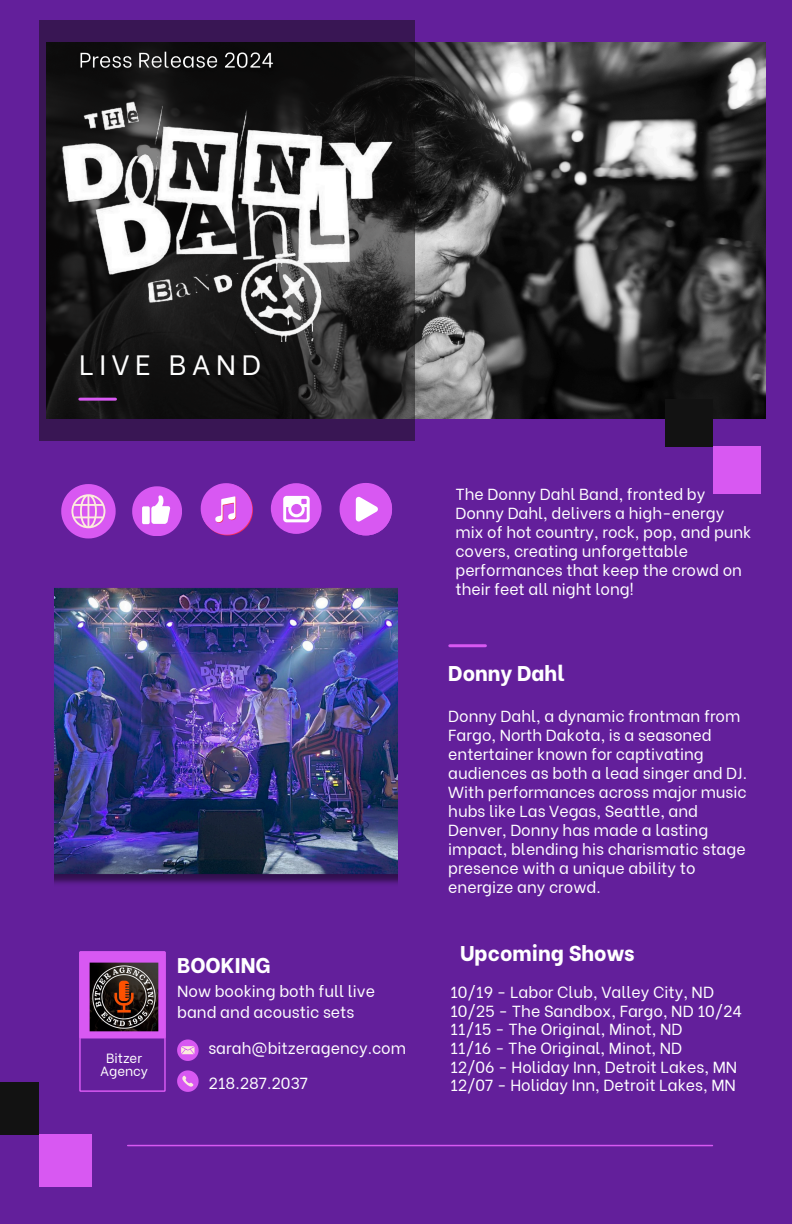
<style>
.page{position:relative;width:792px;height:1224px;background:#631f9b}
.page>*{position:absolute;margin:0;border:0;box-sizing:border-box;transform-origin:0 0}
.t1{font:28px "Be Vietnam";letter-spacing:.2em;color:#fff}
.t2{font:800 21.2px "Be Vietnam";color:#fff}
.t3{font:16px/19px "Be Vietnam";color:#fff}
.t4{font:13.4px/13px "Be Vietnam";color:#fff;text-align:center}
</style>
<div class="page">
<img style="left:414px;top:43px;width:352px;height:375px">
<div style="left:665px;top:399px;width:48px;height:47px;background:#121212"></div>
<div style="left:713px;top:446px;width:48px;height:47px;background:#d858f2"></div>
<img style="left:54px;top:588px;width:344px;height:296px">
<svg style="left:177px;top:1070px;width:21px;height:21px"></svg>
<svg style="left:61px;top:484px;width:54px;height:54px"></svg>
<svg style="left:177px;top:1039px;width:21px;height:21px"></svg>
<hr style="left:450px;top:644px;width:35px;height:3px;background:#d858f2">
<svg style="left:39px;top:20px;width:375px;height:421px"></svg>
<hr style="left:80px;top:398px;width:35px;height:3px;background:#d858f2">
<svg style="left:79px;top:951px;width:87px;height:141px"></svg>
<img style="left:54px;top:90px;width:341px;height:252px">
<div style="left:0;top:1083px;width:39px;height:52px;background:#121212"></div>
<div style="left:39px;top:1135px;width:53px;height:52px;background:#d858f2"></div>
<hr style="left:128px;top:1145px;width:584px;height:1px;background:#d858f2">
<img style="left:89px;top:962px;width:69px;height:69px">
<svg style="left:132px;top:486px;width:50px;height:50px"></svg>
<svg style="left:201px;top:483px;width:52px;height:52px"></svg>
<div style="left:271px;top:483px;width:51px;height:51px;background:#d858f2;border-radius:50%"></div>
<svg style="left:283px;top:496px;width:27px;height:26px"></svg>
<svg style="left:340px;top:483px;width:52px;height:52px"></svg>
<img style="left:74px;top:41px;width:206px;height:36px">
<p class="t1" style="left:79px;top:342px;width:183px">LIVE BAND</p>
<h3 class="t4" style="left:100px;top:1050px;width:50px">Bitzer<br>Agency</h3>
<h5 class="t2" style="left:177px;top:948px;width:95px">BOOKING</h5>
<h2 class="t3" style="left:177px;top:978px;width:199px;line-height:21.4px">Now booking both full live band and acoustic sets</h2>
<p class="t3" style="left:208px;top:1037px;width:199px">sarah@bitzeragency.com</p>
<p class="t3" style="left:208px;top:1072px;width:101px">218.287.2037</p>
<p class="t3" style="left:455px;top:483px;width:298px">The Donny Dahl Band, fronted by Donny Dahl, delivers a high-energy mix of hot country, rock, pop, and punk covers, creating unforgettable performances that keep the crowd on their feet all night long!</p>
<p class="t2" style="left:448px;top:655px;width:118px">Donny Dahl</p>
<p class="t3" style="left:448px;top:705px;width:300px">Donny Dahl, a dynamic frontman from Fargo, North Dakota, is a seasoned entertainer known for captivating audiences as both a lead singer and DJ.<br>With performances across major music hubs like Las Vegas, Seattle, and Denver, Donny has made a lasting impact, blending his charismatic stage presence with a unique ability to energize any crowd.</p>
<h5 class="t2" style="left:460px;top:936px;width:176px">Upcoming Shows</h5>
<p class="t3" style="left:450px;top:981px;width:294px">10/19 - Labor Club, Valley City, ND 10/25 - The Sandbox, Fargo, ND 10/24<br>11/15 - The Original, Minot, ND<br>11/16 - The Original, Minot, ND<br>12/06 - Holiday Inn, Detroit Lakes, MN 12/07 - Holiday Inn, Detroit Lakes, MN</p>
</div>
